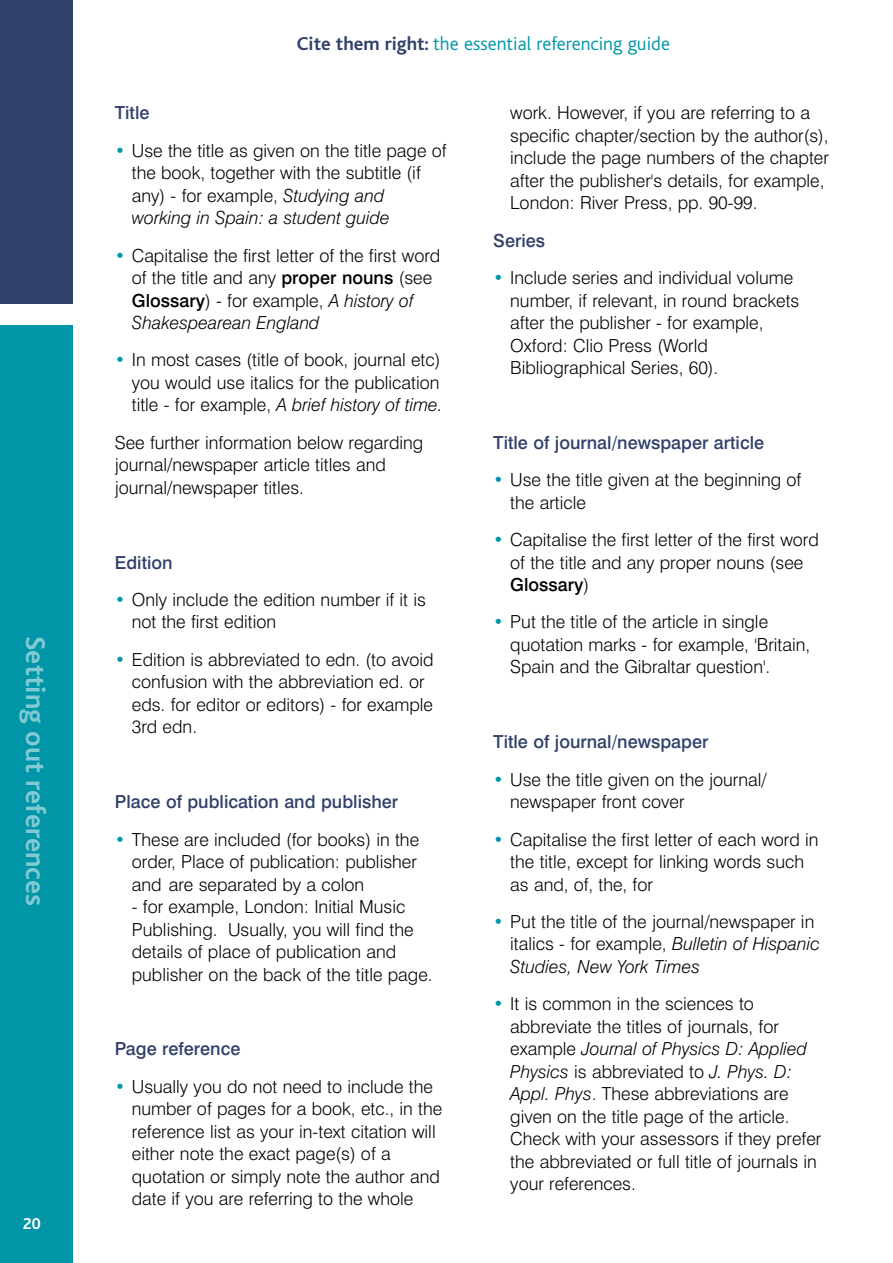
<style>
.page{position:relative;width:893px;height:1263px;background:#fff}
.page>*{position:absolute;margin:0;border:0;box-sizing:border-box;transform-origin:0 0}
.t1{font:700 28.5px "Bliss";color:#80cad3}
.t2{font:300 19.5px "Bliss";color:#0096a7}
.t3{font:300 18px/22.5px "Swiss 721 BT";color:#000}
.t4{font:500 18px "Swiss 721 BT";color:#31416a}
.t5{font:700 16.5px "Bliss";color:#fff}
.s1{font-weight:700;color:#31416a}
.s2{color:#0096a7}
.s3{font-style:italic}
.s4{font-weight:500}
</style>
<div class="page">
<div style="left:0;top:0;width:72px;height:1263px;background:#0096a7"></div>
<div style="left:0;top:9px;width:72px;height:316px;background:#fff"></div>
<div style="left:0;top:0;width:72px;height:304px;background:#31416a"></div>
<h1 class="t1" style="left:45px;top:636px;width:271px;rotate:90deg">Setting out references</h1>
<p class="t5" style="left:23px;top:1218px;width:19px">20</p>
<p class="t2" style="left:297px;top:38px;width:375px"><span class="s1">Cite them right:</span> the essential referencing guide</p>
<p class="t4" style="left:115px;top:106px;width:36px">Title</p>
<p class="t3" style="left:132px;top:141px;width:316px;text-indent:-17px"><span class="s2">•</span> Use the title as given on the title page of the book, together with the subtitle (if any) - for example, <span class="s3">Studying and working in Spain: a student guide</span></p>
<p class="t3" style="left:132px;top:246px;width:310px;text-indent:-17px"><span class="s2">•</span> Capitalise the first letter of the first word of the title and any <span class="s4">proper nouns</span> (see <span class="s4">Glossary</span>) - for example, <span class="s3">A history of Shakespearean England</span></p>
<p class="t3" style="left:132px;top:351px;width:312px;text-indent:-17px"><span class="s2">•</span> In most cases (title of book, journal etc) you would use italics for the publication title - for example, <span class="s3">A brief history of time.</span></p>
<p class="t3" style="left:115px;top:433px;width:310px">See further information below regarding journal/newspaper article titles and journal/newspaper titles.</p>
<p class="t4" style="left:115px;top:556px;width:59px">Edition</p>
<p class="t3" style="left:132px;top:590px;width:296px;text-indent:-17px"><span class="s2">•</span> Only include the edition number if it is not the first edition</p>
<p class="t3" style="left:132px;top:650px;width:303px;text-indent:-17px"><span class="s2">•</span> Edition is abbreviated to edn. (to avoid confusion with the abbreviation ed. or eds. for editor or editors) - for example<br>3rd edn.</p>
<p class="t4" style="left:115px;top:795px;width:285px">Place of publication and publisher</p>
<p class="t3" style="left:132px;top:830px;width:289px;text-indent:-17px"><span class="s2">•</span> These are included (for books) in the order, Place of publication: publisher and are separated by a colon</p>
<p class="t3" style="left:132px;top:897px;width:302px">- for example, London: Initial Music Publishing. Usually, you will find the details of place of publication and publisher on the back of the title page.</p>
<p class="t4" style="left:115px;top:1042px;width:127px">Page reference</p>
<p class="t3" style="left:132px;top:1077px;width:312px;text-indent:-17px"><span class="s2">•</span> Usually you do not need to include the number of pages for a book, etc., in the reference list as your in-text citation will either note the exact page(s) of a quotation or simply note the author and date if you are referring to the whole</p>
<p class="t3" style="left:510px;top:103px;width:320px">work. However, if you are referring to a specific chapter/section by the author(s), include the page numbers of the chapter after the publisher's details, for example, London: River Press, pp. 90-99.</p>
<p class="t4" style="left:493px;top:234px;width:53px">Series</p>
<p class="t3" style="left:510px;top:268px;width:291px;text-indent:-17px"><span class="s2">•</span> Include series and individual volume number, if relevant, in round brackets after the publisher - for example, Oxford: Clio Press (World Bibliographical Series, 60).</p>
<p class="t4" style="left:493px;top:436px;width:272px">Title of journal/newspaper article</p>
<p class="t3" style="left:510px;top:470px;width:293px;text-indent:-17px"><span class="s2">•</span> Use the title given at the beginning of the article</p>
<p class="t3" style="left:510px;top:530px;width:310px;text-indent:-17px"><span class="s2">•</span> Capitalise the first letter of the first word of the title and any proper nouns (see<br><span class="s4">Glossary</span>)</p>
<p class="t3" style="left:510px;top:613px;width:302px;text-indent:-17px"><span class="s2">•</span> Put the title of the article in single quotation marks - for example, 'Britain,<br>Spain and the Gibraltar question'.</p>
<p class="t4" style="left:493px;top:735px;width:217px">Title of journal/newspaper</p>
<p class="t3" style="left:510px;top:770px;width:258px;text-indent:-17px"><span class="s2">•</span> Use the title given on the journal/ newspaper front cover</p>
<p class="t3" style="left:510px;top:830px;width:310px;text-indent:-17px"><span class="s2">•</span> Capitalise the first letter of each word in the title, except for linking words such as and, of, the, for</p>
<p class="t3" style="left:510px;top:912px;width:311px;text-indent:-17px"><span class="s2">•</span> Put the title of the journal/newspaper in italics - for example, <span class="s3">Bulletin of Hispanic<br>Studies, New York Times</span></p>
<p class="t3" style="left:510px;top:994px;width:313px;text-indent:-17px"><span class="s2">•</span> It is common in the sciences to abbreviate the titles of journals, for example <span class="s3">Journal of Physics D: Applied Physics</span> is abbreviated to <span class="s3">J. Phys. D:<br>Appl. Phys</span>. These abbreviations are given on the title page of the article.<br>Check with your assessors if they prefer the abbreviated or full title of journals in your references.</p>
</div>
